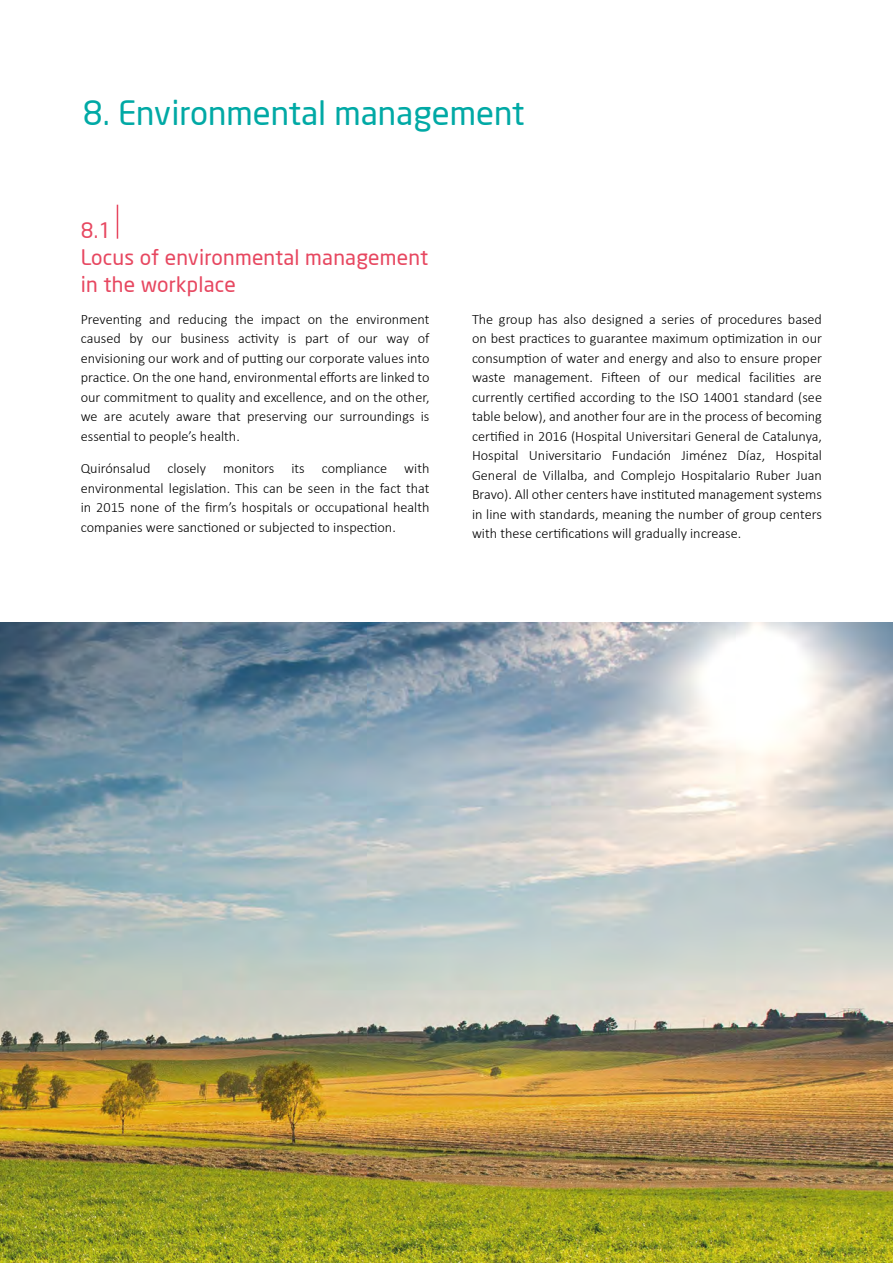
<style>
.page{position:relative;width:893px;height:1263px;background:#fff}
.page>*{position:absolute;margin:0;border:0;box-sizing:border-box;transform-origin:0 0}
.t1{font:33px "Neo Sans";color:#00a9a5}
.t2{font:21px/27px "Neo Sans";letter-spacing:.01em;color:#e74760}
.t3{font:300 14.25px/19.5px "Calibri";color:#000;text-align:justify}
</style>
<div class="page">
<img style="left:0;top:623px;width:893px;height:640px">
<hr style="left:117px;top:205px;width:1px;height:34px;background:#e74760">
<h1 class="t1" style="left:83px;top:92px;width:443px">8. Environmental management</h1>
<h2 class="t2" style="left:81px;top:216px;width:349px">8.1<br>Locus of environmental management in the workplace</h2>
<p class="t3" style="left:81px;top:309px;width:350px">Preventing and reducing the impact on the environment caused by our business activity is part of our way of envisioning our work and of putting our corporate values into practice. On the one hand, environmental efforts are linked to our commitment to quality and excellence, and on the other, we are acutely aware that preserving our surroundings is essential to people’s health.</p>
<p class="t3" style="left:81px;top:458px;width:350px">Quirónsalud closely monitors its compliance with environmental legislation. This can be seen in the fact that in 2015 none of the firm’s hospitals or occupational health companies were sanctioned or subjected to inspection.</p>
<p class="t3" style="left:472px;top:309px;width:352px">The group has also designed a series of procedures based on best practices to guarantee maximum optimization in our consumption of water and energy and also to ensure proper waste management. Fifteen of our medical facilities are currently certified according to the ISO 14001 standard (see table below), and another four are in the process of becoming certified in 2016 (Hospital Universitari General de Catalunya, Hospital Universitario Fundación Jiménez Díaz, Hospital General de Villalba, and Complejo Hospitalario Ruber Juan Bravo). All other centers have instituted management systems in line with standards, meaning the number of group centers with these certifications will gradually increase.</p>
</div>
